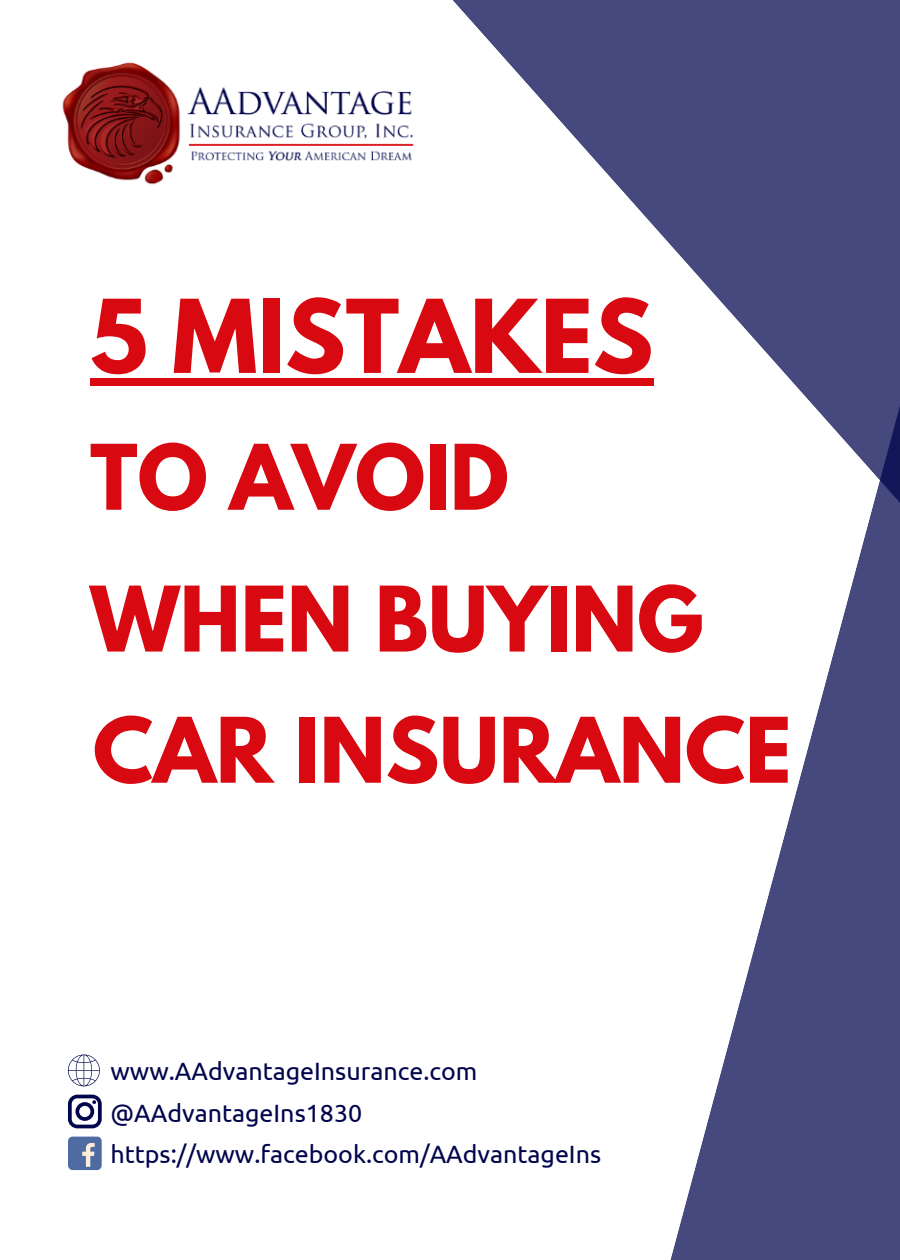
<style>
.page{position:relative;width:900px;height:1260px;background:#fff}
.page>*{position:absolute;margin:0;border:0;box-sizing:border-box;transform-origin:0 0}
.t1{font:700 90px "League Spartan";color:#d80911}
.t2{font:700 80px/141.8px "League Spartan";color:#d80911}
.t3{font:25px/41.2px "Ubuntu";color:#00054c}
</style>
<div class="page">
<img style="left:62px;top:62px;width:352px;height:123px">
<svg style="left:427px;top:0;width:473px;height:386px"></svg>
<svg style="left:656px;top:52px;width:244px;height:1208px;fill:#46497d"></svg>
<div style="left:68px;top:1136px;width:34px;height:34px;background:#4e6ba2;border-radius:5px"></div>
<svg style="left:82px;top:1143px;width:13px;height:24px"></svg>
<svg style="left:68px;top:1095px;width:34px;height:33px"></svg>
<svg style="left:68px;top:1054px;width:32px;height:32px"></svg>
<div style="left:90px;top:379px;width:563px;height:7px;background:#d80911"></div>
<h1 class="t1" style="left:90px;top:292px;width:565px">5 MISTAKES</h1>
<h2 class="t2" style="left:90px;top:417px;width:615px">TO AVOID<br>WHEN BUYING</h2>
<h2 class="t2" style="left:93px;top:690px;width:700px">CAR INSURANCE</h2>
<p class="t3" style="left:111px;top:1050px;width:492px">www.AAdvantageInsurance.com @AAdvantageIns1830 https://www.facebook.com/AAdvantageIns</p>
</div>
